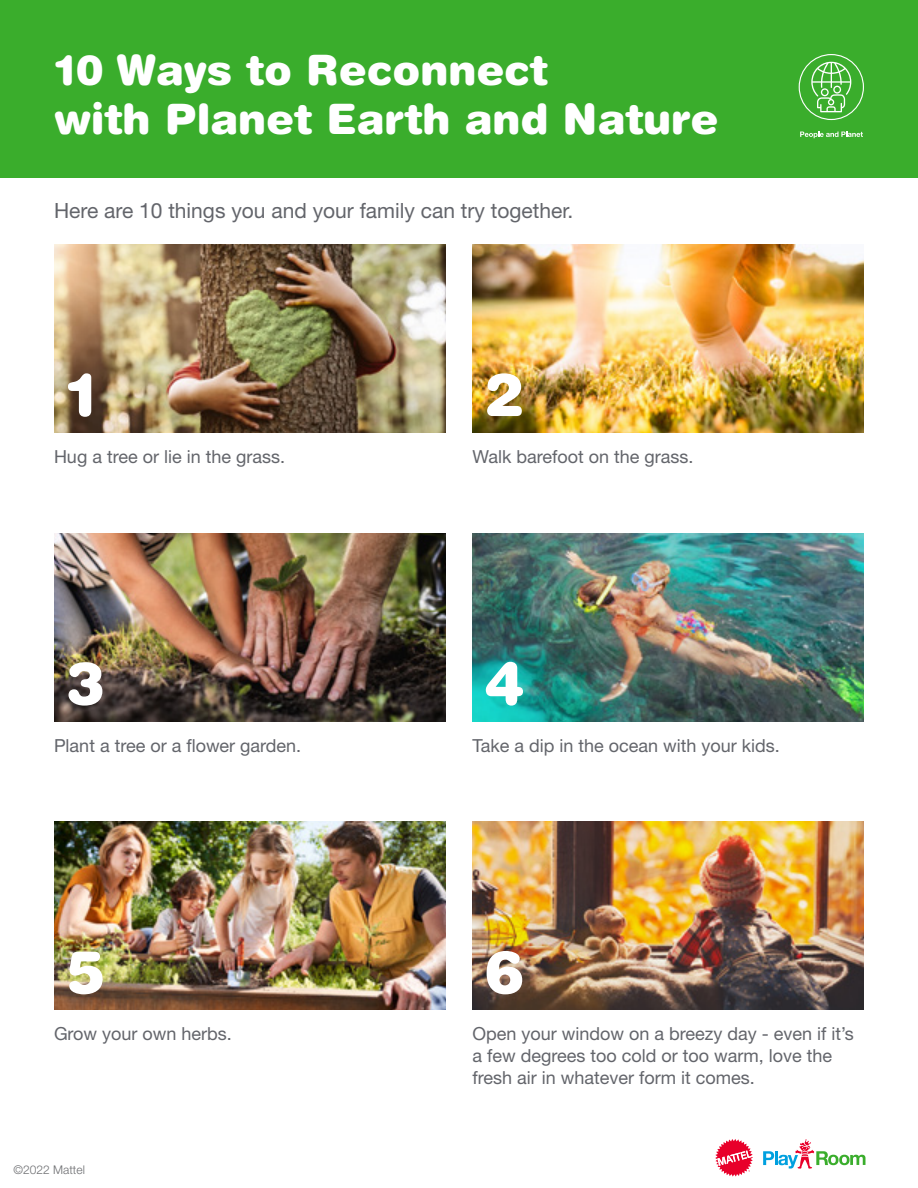
<style>
.page{position:relative;width:918px;height:1188px;background:#fff}
.page>*{position:absolute;margin:0;border:0;box-sizing:border-box;transform-origin:0 0}
.t1{font:900 60px "Helvetica Rounded LT Std";color:#fff}
.t2{font:900 42px/49.5px "Helvetica Rounded LT Std";color:#fff}
.t3{font:21px "Helvetica Neue LT Std";color:#63656b}
.t4{font:18px/21.6px "Helvetica Neue LT Std";color:#63656b}
.t5{font:300 12px "Helvetica Neue LT Std";color:#6d6e71}
</style>
<div class="page">
<div style="left:0;top:0;width:918px;height:177px;background:#3aad2c"></div>
<img style="left:54px;top:244px;width:392px;height:188px">
<img style="left:472px;top:533px;width:392px;height:188px">
<img style="left:472px;top:244px;width:392px;height:188px">
<img style="left:54px;top:822px;width:392px;height:188px">
<img style="left:54px;top:533px;width:392px;height:188px">
<img style="left:472px;top:822px;width:392px;height:188px">
<svg style="left:763px;top:1139px;width:102px;height:30px"></svg>
<svg style="left:715px;top:1139px;width:38px;height:38px"></svg>
<svg style="left:800px;top:132px;width:63px;height:6px"></svg>
<svg style="left:799px;top:54px;width:65px;height:66px"></svg>
<h2 class="t2" style="left:54px;top:44px;width:666px">10 Ways to Reconnect<br>with Planet Earth and Nature</h2>
<p class="t3" style="left:54px;top:198px;width:521px">Here are 10 things you and your family can try together.</p>
<h1 class="t1" style="left:66px;top:356px;width:33px">1</h1>
<h1 class="t1" style="left:484px;top:356px;width:42px">2</h1>
<p class="t4" style="left:54px;top:445px;width:233px">Hug a tree or lie in the grass.</p>
<p class="t4" style="left:472px;top:445px;width:223px">Walk barefoot on the grass.</p>
<h1 class="t1" style="left:66px;top:645px;width:42px">3</h1>
<h1 class="t1" style="left:484px;top:645px;width:42px">4</h1>
<p class="t4" style="left:54px;top:734px;width:249px">Plant a tree or a flower garden.</p>
<p class="t4" style="left:472px;top:734px;width:309px">Take a dip in the ocean with your kids.</p>
<h1 class="t1" style="left:66px;top:934px;width:42px">5</h1>
<h1 class="t1" style="left:484px;top:934px;width:42px">6</h1>
<p class="t4" style="left:54px;top:1023px;width:179px">Grow your own herbs.</p>
<p class="t4" style="left:472px;top:1023px;width:383px">Open your window on a breezy day - even if it’s a few degrees too cold or too warm, love the fresh air in whatever form it comes.</p>
<p class="t5" style="left:14px;top:1163px;width:73px">©2022 Mattel</p>
</div>
